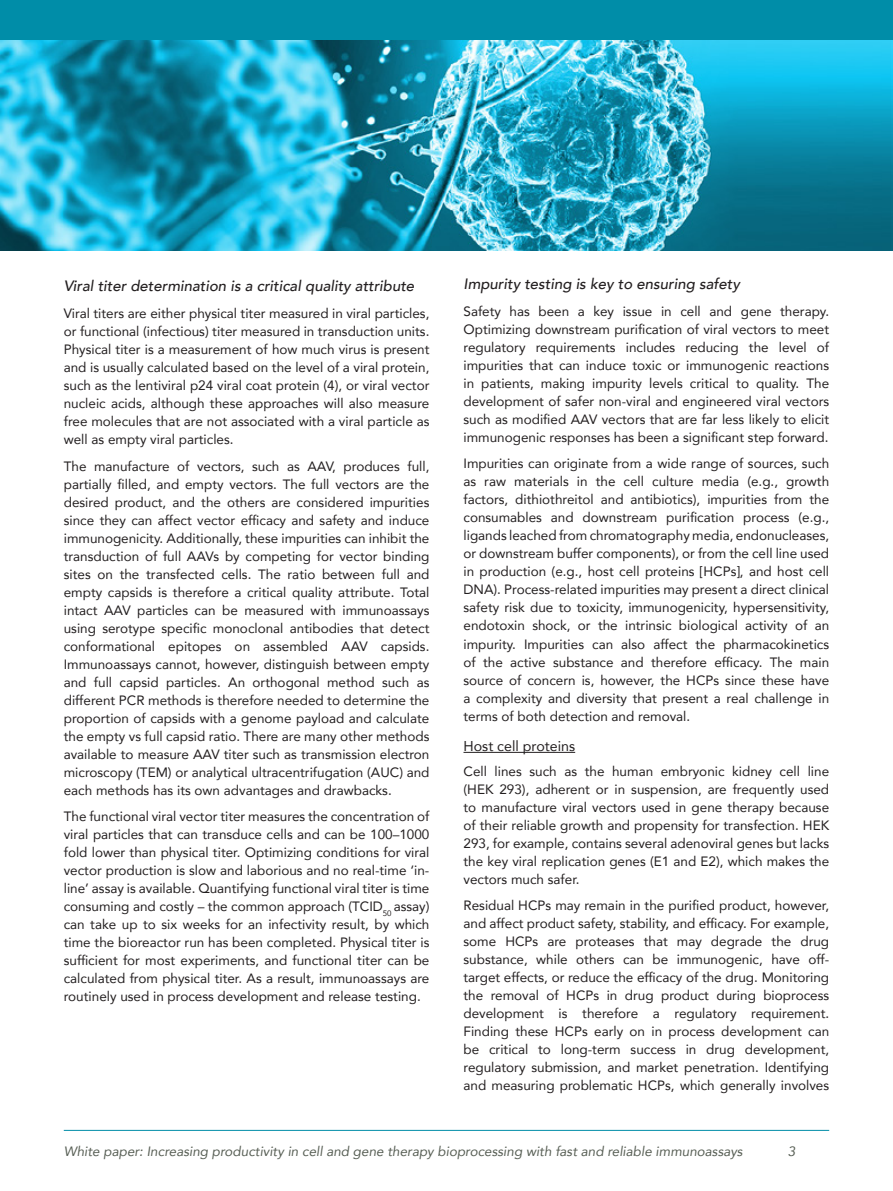
<style>
.page{position:relative;width:893px;height:1191px;background:#fff}
.page>*{position:absolute;margin:0;border:0;box-sizing:border-box;transform-origin:0 0}
.Subhead_3{font:italic 500 15px "Avenir";color:#231f20}
.h4_UNDERLINED{font:14.25px "Avenir";color:#231f20}
.Body_copy{font:13.5px/18px "Avenir";color:#231f20;text-align:justify}
.t1{font:italic 13.5px "Avenir";color:#575e54}
</style>
<div class="page">
<div style="left:0;top:0;width:893px;height:39px;background:#008da8"></div>
<hr style="left:64px;top:1130px;width:765px;height:1px;background:#008da8">
<hr style="left:463px;top:752px;width:112px;height:1px;background:#231f20">
<img style="left:0;top:40px;width:893px;height:210px">
<p class="Subhead_3" style="left:64px;top:277px;width:352px">Viral titer determination is a critical quality attribute</p>
<p class="Body_copy" style="left:64px;top:304px;width:367px">Viral titers are either physical titer measured in viral particles, or functional (infectious) titer measured in transduction units.<br>Physical titer is a measurement of how much virus is present and is usually calculated based on the level of a viral protein, such as the lentiviral p24 viral coat protein (4), or viral vector nucleic acids, although these approaches will also measure free molecules that are not associated with a viral particle as well as empty viral particles.</p>
<p class="Body_copy" style="left:64px;top:456px;width:367px">The manufacture of vectors, such as AAV, produces full, partially filled, and empty vectors. The full vectors are the desired product, and the others are considered impurities since they can affect vector efficacy and safety and induce immunogenicity. Additionally, these impurities can inhibit the transduction of full AAVs by competing for vector binding sites on the transfected cells. The ratio between full and empty capsids is therefore a critical quality attribute. Total intact AAV particles can be measured with immunoassays using serotype specific monoclonal antibodies that detect conformational epitopes on assembled AAV capsids.<br>Immunoassays cannot, however, distinguish between empty and full capsid particles. An orthogonal method such as different PCR methods is therefore needed to determine the proportion of capsids with a genome payload and calculate the empty vs full capsid ratio. There are many other methods available to measure AAV titer such as transmission electron microscopy (TEM) or analytical ultracentrifugation (AUC) and each methods has its own advantages and drawbacks.</p>
<p class="Body_copy" style="left:64px;top:807px;width:367px">The functional viral vector titer measures the concentration of viral particles that can transduce cells and can be 100–1000 fold lower than physical titer. Optimizing conditions for viral vector production is slow and laborious and no real-time ‘in&shy;line’ assay is available. Quantifying functional viral titer is time consuming and costly – the common approach (TCID<sub>50</sub> assay) can take up to six weeks for an infectivity result, by which time the bioreactor run has been completed. Physical titer is sufficient for most experiments, and functional titer can be calculated from physical titer. As a result, immunoassays are routinely used in process development and release testing.</p>
<p class="Subhead_3" style="left:463px;top:275px;width:278px">Impurity testing is key to ensuring safety</p>
<p class="Body_copy" style="left:463px;top:302px;width:367px">Safety has been a key issue in cell and gene therapy.<br>Optimizing downstream purification of viral vectors to meet regulatory requirements includes reducing the level of impurities that can induce toxic or immunogenic reactions in patients, making impurity levels critical to quality. The development of safer non-viral and engineered viral vectors such as modified AAV vectors that are far less likely to elicit immunogenic responses has been a significant step forward.</p>
<p class="Body_copy" style="left:463px;top:454px;width:367px">Impurities can originate from a wide range of sources, such as raw materials in the cell culture media (e.g., growth factors, dithiothreitol and antibiotics), impurities from the consumables and downstream purification process (e.g., ligands leached from chromatography media, endonucleases, or downstream buffer components), or from the cell line used in production (e.g., host cell proteins [HCPs], and host cell DNA). Process-related impurities may present a direct clinical safety risk due to toxicity, immunogenicity, hypersensitivity, endotoxin shock, or the intrinsic biological activity of an impurity. Impurities can also affect the pharmacokinetics of the active substance and therefore efficacy. The main source of concern is, however, the HCPs since these have a complexity and diversity that present a real challenge in terms of both detection and removal.</p>
<p class="h4_UNDERLINED" style="left:463px;top:735px;width:113px">Host cell proteins</p>
<p class="Body_copy" style="left:463px;top:761px;width:367px">Cell lines such as the human embryonic kidney cell line (HEK 293), adherent or in suspension, are frequently used to manufacture viral vectors used in gene therapy because of their reliable growth and propensity for transfection. HEK 293, for example, contains several adenoviral genes but lacks the key viral replication genes (E1 and E2), which makes the vectors much safer.</p>
<p class="Body_copy" style="left:463px;top:896px;width:367px">Residual HCPs may remain in the purified product, however, and affect product safety, stability, and efficacy. For example, some HCPs are proteases that may degrade the drug substance, while others can be immunogenic, have off&shy;target effects, or reduce the efficacy of the drug. Monitoring the removal of HCPs in drug product during bioprocess development is therefore a regulatory requirement.<br>Finding these HCPs early on in process development can be critical to long-term success in drug development, regulatory submission, and market penetration. Identifying and measuring problematic HCPs, which generally involves</p>
<p class="t1" style="left:64px;top:1142px;width:680px">White paper: Increasing productivity in cell and gene therapy bioprocessing with fast and reliable immunoassays</p>
<p class="t1" style="left:788px;top:1142px;width:9px">3</p>
</div>
